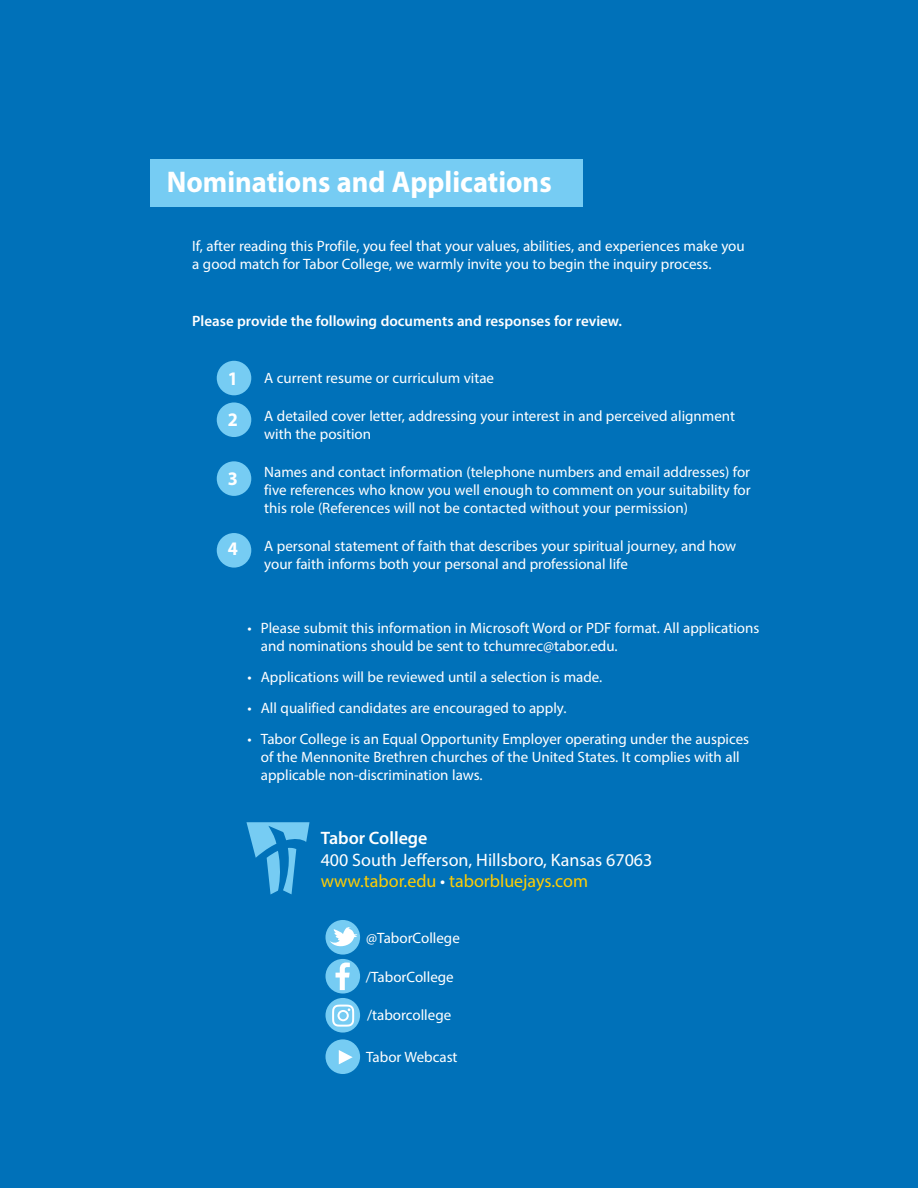
<style>
.page{position:relative;width:918px;height:1188px;background:#0071b9}
.page>*{position:absolute;margin:0;border:0;box-sizing:border-box;transform-origin:0 0}
.t1{font:700 30px "Myriad Pro";color:#fff;scale:.95 1}
.t2{font:700 19.2px/40.7px "Myriad Pro";color:#fff;scale:.95 1}
.t3{font:18px/21.6px "Myriad Pro";color:#fff}
.t4{font:600 18px "Myriad Pro";color:#fff}
.t5{font:15px/18px "Myriad Pro";color:#fff}
.t6{font:600 15px "Myriad Pro";color:#fff}
.s1{color:#ffcd03}
</style>
<div class="page">
<div style="left:151px;top:159px;width:432px;height:48px;background:#76ccf3"></div>
<svg style="left:246px;top:822px;width:64px;height:72px"></svg>
<hr style="left:484px;top:652px;width:131px;height:1px;background:#0563c1">
<div style="left:217px;top:361px;width:34px;height:34px;background:#76ccf3;border-radius:50%"></div>
<div style="left:217px;top:461px;width:34px;height:35px;background:#76ccf3;border-radius:50%"></div>
<div style="left:217px;top:402px;width:34px;height:35px;background:#76ccf3;border-radius:50%"></div>
<div style="left:217px;top:533px;width:34px;height:35px;background:#76ccf3;border-radius:50%"></div>
<div style="left:325px;top:920px;width:35px;height:35px;background:#76ccf3;border-radius:50%"></div>
<div style="left:325px;top:959px;width:35px;height:35px;background:#76ccf3;border-radius:50%"></div>
<svg style="left:325px;top:998px;width:35px;height:35px"></svg>
<div style="left:325px;top:1039px;width:35px;height:35px;background:#76ccf3;border-radius:50%"></div>
<svg style="left:330px;top:927px;width:27px;height:21px"></svg>
<svg style="left:336px;top:963px;width:14px;height:27px"></svg>
<svg style="left:332px;top:1005px;width:22px;height:22px"></svg>
<svg style="left:339px;top:1050px;width:14px;height:14px"></svg>
<h1 class="t1" style="left:167px;top:163px;width:407px">Nominations and Applications</h1>
<p class="t5" style="left:192px;top:236px;width:554px">If, after reading this Profile, you feel that your values, abilities, and experiences make you a good match for Tabor College, we warmly invite you to begin the inquiry process.</p>
<p class="t6" style="left:192px;top:311px;width:431px">Please provide the following documents and responses for review.</p>
<p class="t2" style="left:228px;top:358px;width:12px">1<br>2</p>
<p class="t2" style="left:228px;top:457px;width:12px">3</p>
<p class="t2" style="left:228px;top:528px;width:12px">4</p>
<p class="t5" style="left:264px;top:368px;width:231px">A current resume or curriculum vitae</p>
<p class="t5" style="left:264px;top:407px;width:472px">A detailed cover letter, addressing your interest in and perceived alignment with the position</p>
<p class="t5" style="left:264px;top:463px;width:488px;text-align:justify">Names and contact information (telephone numbers and email addresses) for five references who know you well enough to comment on your suitability for this role (References will not be contacted without your permission)</p>
<p class="t5" style="left:264px;top:537px;width:473px">A personal statement of faith that describes your spiritual journey, and how your faith informs both your personal and professional life</p>
<p class="t5" style="left:261px;top:619px;width:500px;text-indent:-14px">• Please submit this information in Microsoft Word or PDF format. All applications and nominations should be sent to tchumrec@tabor.edu.</p>
<p class="t5" style="left:247px;top:668px;width:356px">• Applications will be reviewed until a selection is made.</p>
<p class="t5" style="left:247px;top:699px;width:321px">• All qualified candidates are encouraged to apply.</p>
<p class="t5" style="left:261px;top:730px;width:490px;text-indent:-14px">• Tabor College is an Equal Opportunity Employer operating under the auspices of the Mennonite Brethren churches of the United States. It complies with all applicable non-discrimination laws.</p>
<p class="t4" style="left:321px;top:827px;width:108px">Tabor College</p>
<p class="t3" style="left:321px;top:849px;width:333px">400 South Jefferson, Hillsboro, Kansas 67063 <span class="s1">www.tabor.edu</span> • <span class="s1">taborbluejays.com</span></p>
<p class="t5" style="left:366px;top:929px;width:95px">@TaborCollege</p>
<p class="t5" style="left:366px;top:968px;width:89px">/TaborCollege</p>
<p class="t5" style="left:367px;top:1006px;width:86px">/taborcollege</p>
<p class="t5" style="left:366px;top:1048px;width:93px">Tabor Webcast</p>
</div>
